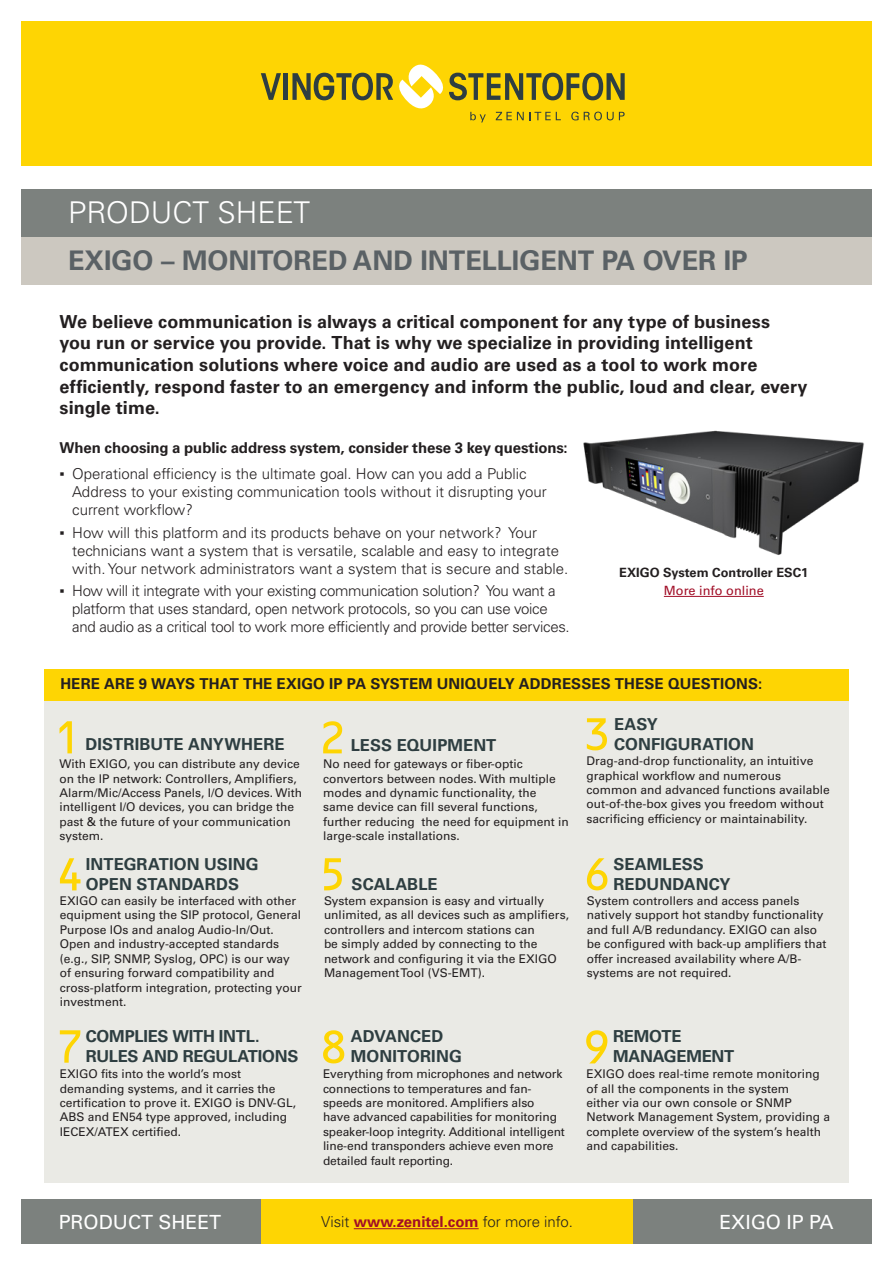
<style>
.page{position:relative;width:893px;height:1263px;background:#fff}
.page>*{position:absolute;margin:0;border:0;box-sizing:border-box;transform-origin:0 0}
.BULLETIN_TITLE{font:300 30px "Univers LT Std";color:#fff}
.BULLETIN_SUBTITLE{font:700 27px "Univers LT Std";color:#5a6165}
.Tagline{font:19.5px "Univers LT Std";color:#fff}
.Small_title_11_pt{font:700 18px/21.6px "Univers LT Std";letter-spacing:.005em;color:#231f20}
.t1{font:700 16.5px/19.8px "Univers LT Std";color:#2e3e41}
.t2{font:700 16.5px "Univers LT Std";letter-spacing:-.02em;color:#2e3e41}
.Text_-light_10pt{font:300 15px/18px "Univers LT Std";color:#231f20}
.Text_-light_10pt-2{font:300 15px/18px "Univers LT Std";letter-spacing:-.02em;color:#231f20}
.TITLE_1{font:700 15px "Univers LT Std";letter-spacing:.01em;color:#231f20}
.Small_title_11_pt-2{font:700 15px "Univers LT Std";letter-spacing:-.005em;color:#231f20}
.Description_text{font:700 12.75px/18px "Univers LT Std";color:#231f20;text-align:center}
.t3{font:12px/14.4px "Univers LT Std";color:#231f20}
.s1{font-family:"Arial";font-weight:400}
.s2{font-weight:400;color:#a10e27}
.s3{font-weight:700;color:#a10e27}
</style>
<div class="page">
<div style="left:21px;top:21px;width:851px;height:145px;background:#fed503"></div>
<div style="left:261px;top:1199px;width:373px;height:44px;background:#fed503"></div>
<div style="left:634px;top:1199px;width:238px;height:45px;background:#7c817e"></div>
<div style="left:21px;top:1199px;width:240px;height:45px;background:#7c817e"></div>
<svg style="left:261px;top:73px;width:20px;height:27px"></svg>
<hr style="left:284px;top:73px;width:4px;height:27px;background:#2e3e41">
<svg style="left:292px;top:64px;width:333px;height:58px"></svg>
<div style="left:21px;top:189px;width:851px;height:48px;background:#7c817e"></div>
<img style="left:583px;top:430px;width:281px;height:125px">
<hr style="left:354px;top:1228px;width:125px;height:1px;background:#a10e27">
<div style="left:21px;top:237px;width:851px;height:48px;background:#ccc8c0"></div>
<hr style="left:664px;top:596px;width:100px;height:1px;background:#a10e27">
<div style="left:44px;top:701px;width:805px;height:482px;background:#eaeae5"></div>
<div style="left:44px;top:669px;width:805px;height:32px;background:#fed503"></div>
<svg style="left:60px;top:721px;width:12px;height:32px"></svg>
<svg style="left:323px;top:721px;width:19px;height:32px"></svg>
<svg style="left:587px;top:718px;width:20px;height:32px"></svg>
<svg style="left:60px;top:858px;width:20px;height:32px"></svg>
<svg style="left:324px;top:858px;width:18px;height:32px"></svg>
<svg style="left:587px;top:858px;width:20px;height:32px"></svg>
<svg style="left:60px;top:1030px;width:20px;height:33px"></svg>
<svg style="left:323px;top:1030px;width:21px;height:33px"></svg>
<svg style="left:586px;top:1030px;width:21px;height:33px"></svg>
<p class="BULLETIN_TITLE" style="left:68px;top:195px;width:244px">PRODUCT SHEET</p>
<p class="BULLETIN_SUBTITLE" style="left:68px;top:244px;width:681px">EXIGO – MONITORED AND INTELLIGENT PA OVER IP</p>
<p class="Small_title_11_pt" style="left:60px;top:311px;width:750px">We believe communication is always a critical component for any type of business<br>you run or service you provide. That is why we specialize in providing intelligent communication solutions where voice and audio are used as a tool to work more efficiently, respond faster to an emergency and inform the public, loud and clear, every single time.</p>
<p class="Small_title_11_pt-2" style="left:60px;top:439px;width:510px">When choosing a public address system, consider these 3 key questions:</p>
<p class="Text_-light_10pt" style="left:72px;top:465px;width:476px;text-indent:-13px"><span class="s1">▪</span> Operational efficiency is the ultimate goal. How can you add a Public<br>Address to your existing communication tools without it disrupting your current workflow?</p>
<p class="Text_-light_10pt" style="left:72px;top:523px;width:497px;text-indent:-13px"><span class="s1">▪</span> How will this platform and its products behave on your network? Your technicians want a system that is versatile, scalable and easy to integrate with. Your network administrators want a system that is secure and stable.</p>
<p class="Text_-light_10pt-2" style="left:72px;top:581px;width:499px;text-indent:-13px"><span class="s1">▪</span> How will it integrate with your existing communication solution? You want a platform that uses standard, open network protocols, so you can use voice and audio as a critical tool to work more efficiently and provide better services.</p>
<p class="Description_text" style="left:619px;top:564px;width:191px">EXIGO System Controller ESC1<br><span class="s2">More info online</span></p>
<p class="TITLE_1" style="left:60px;top:675px;width:703px">HERE ARE 9 WAYS THAT THE EXIGO IP PA SYSTEM UNIQUELY ADDRESSES THESE QUESTIONS:</p>
<p class="t1" style="left:85px;top:734px;width:201px">DISTRIBUTE ANYWHERE</p>
<p class="t3" style="left:60px;top:757px;width:244px">With EXIGO, you can distribute any device on the IP network: Controllers, Amplifiers, Alarm/Mic/Access Panels, I/O devices. With intelligent I/O devices, you can bridge the past &amp; the future of your communication system.</p>
<p class="t1" style="left:86px;top:855px;width:174px">INTEGRATION USING<br>OPEN STANDARDS</p>
<p class="t3" style="left:60px;top:894px;width:244px">EXIGO can easily be interfaced with other equipment using the SIP protocol, General Purpose IOs and analog Audio-In/Out.<br>Open and industry-accepted standards (e.g., SIP, SNMP, Syslog, OPC) is our way of ensuring forward compatibility and cross-platform integration, protecting your investment.</p>
<p class="t1" style="left:86px;top:1027px;width:175px">COMPLIES WITH INTL.</p>
<p class="t2" style="left:86px;top:1046px;width:214px">RULES AND REGULATIONS</p>
<p class="t3" style="left:60px;top:1067px;width:238px">EXIGO fits into the world’s most demanding systems, and it carries the certification to prove it. EXIGO is DNV-GL, ABS and EN54 type approved, including IECEX/ATEX certified.</p>
<p class="t1" style="left:351px;top:735px;width:147px">LESS EQUIPMENT</p>
<p class="t3" style="left:323px;top:757px;width:247px">No need for gateways or fiber-optic convertors between nodes. With multiple modes and dynamic functionality, the same device can fill several functions, further reducing the need for equipment in large-scale installations.</p>
<p class="t1" style="left:352px;top:875px;width:87px">SCALABLE</p>
<p class="t3" style="left:324px;top:894px;width:247px">System expansion is easy and virtually unlimited, as all devices such as amplifiers, controllers and intercom stations can<br>be simply added by connecting to the network and configuring it via the EXIGO Management Tool (VS-EMT).</p>
<p class="t1" style="left:614px;top:715px;width:45px">EASY</p>
<p class="t1" style="left:614px;top:734px;width:141px">CONFIGURATION</p>
<p class="t3" style="left:586px;top:754px;width:245px">Drag-and-drop functionality, an intuitive graphical workflow and numerous common and advanced functions available out-of-the-box gives you freedom without sacrificing efficiency or maintainability.</p>
<p class="t1" style="left:613px;top:855px;width:92px">SEAMLESS</p>
<p class="t1" style="left:613px;top:874px;width:119px">REDUNDANCY</p>
<p class="t3" style="left:587px;top:894px;width:241px">System controllers and access panels natively support hot standby functionality and full A/B redundancy. EXIGO can also be configured with back-up amplifiers that offer increased availability where A/B&shy;systems are not required.</p>
<p class="t1" style="left:351px;top:1027px;width:94px">ADVANCED</p>
<p class="t1" style="left:351px;top:1046px;width:113px">MONITORING</p>
<p class="t3" style="left:323px;top:1067px;width:243px">Everything from microphones and network connections to temperatures and fan&shy;speeds are monitored. Amplifiers also<br>have advanced capabilities for monitoring speaker-loop integrity. Additional intelligent line-end transponders achieve even more detailed fault reporting.</p>
<p class="t1" style="left:613px;top:1027px;width:70px">REMOTE</p>
<p class="t1" style="left:613px;top:1046px;width:123px">MANAGEMENT</p>
<p class="t3" style="left:586px;top:1067px;width:245px">EXIGO does real-time remote monitoring of all the components in the system<br>either via our own console or SNMP Network Management System, providing a complete overview of the system’s health and capabilities.</p>
<p class="Tagline" style="left:59px;top:1211px;width:164px">PRODUCT SHEET</p>
<p class="Tagline" style="left:719px;top:1211px;width:116px">EXIGO IP PA</p>
<p class="Text_-light_10pt" style="left:321px;top:1213px;width:253px">Visit <span class="s3">www.zenitel.com</span> for more info.</p>
</div>
